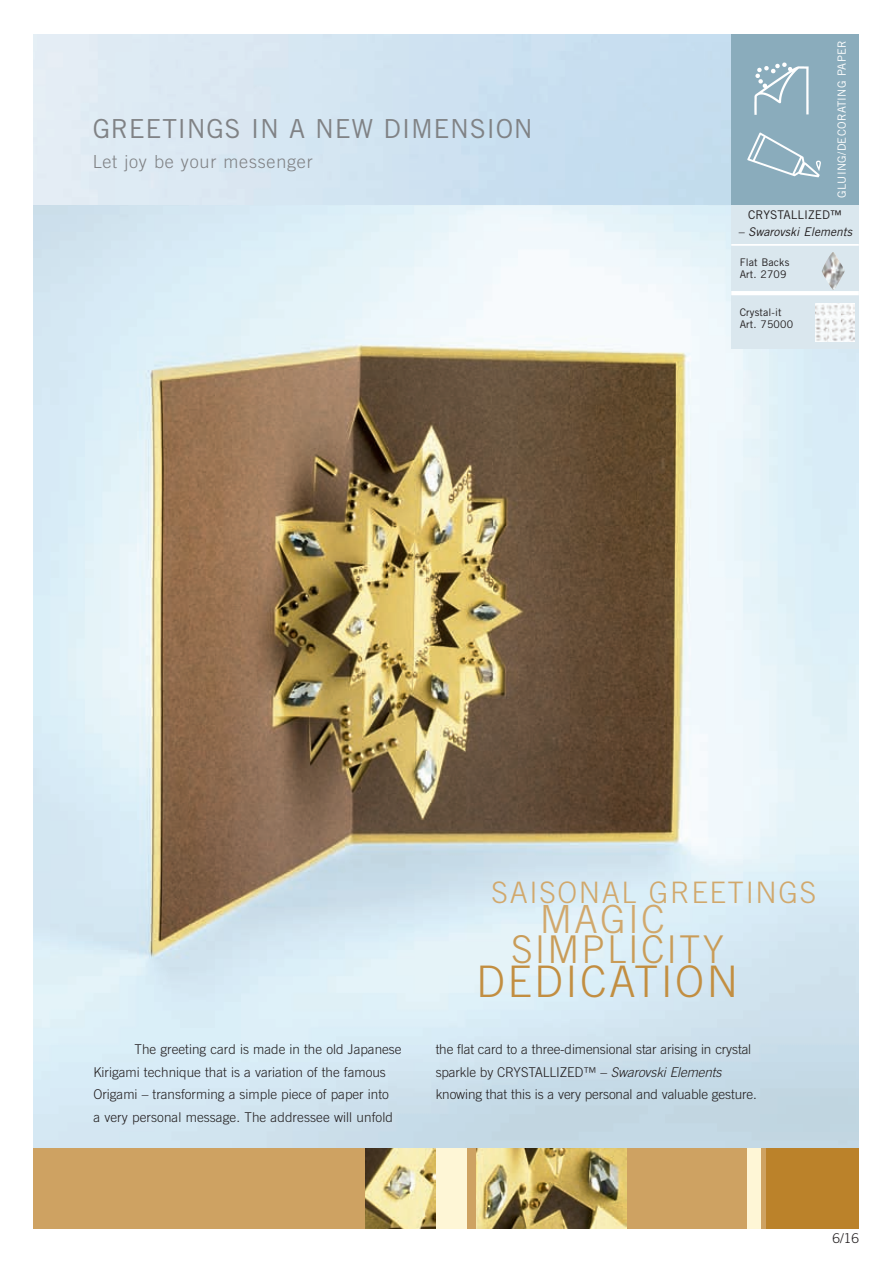
<style>
.page{position:relative;width:893px;height:1263px;background:#fff}
.page>*{position:absolute;margin:0;border:0;box-sizing:border-box;transform-origin:0 0}
.t1{font:300 43.5px "Trade Gothic";letter-spacing:.055em;color:#c28e41}
.t2{font:300 38.85px "Trade Gothic";letter-spacing:.055em;color:#d1a86c}
.t3{font:300 38.25px "Trade Gothic";letter-spacing:.055em;color:#c99c58}
.t4{font:300 29.55px "Trade Gothic";letter-spacing:.055em;color:#d1a86c}
.t5{font:26.25px "Trade Gothic";letter-spacing:.025em;color:#808285}
.t6{font:300 18px "Trade Gothic";letter-spacing:.045em;color:#808285}
.t7{font:300 13.5px/22.5px "Trade Gothic";color:#231f20}
.t8{font:italic 12px "Trade Gothic";color:#231f20}
.t9{font:12px "Trade Gothic";color:#231f20}
.t10{font:11.25px "Trade Gothic";letter-spacing:.03em;color:#fff}
.t11{font:10.5px/12px "Trade Gothic";letter-spacing:.01em;color:#231f20}
.s1{font-style:italic}
</style>
<div class="page">
<img style="left:34px;top:204px;width:825px;height:944px">
<div style="left:731px;top:221px;width:128px;height:128px;background:#dae7ee"></div>
<hr style="left:731px;top:242px;width:128px;height:4px;background:#f6f9fb">
<hr style="left:731px;top:291px;width:128px;height:4px;background:#fff">
<img style="left:822px;top:252px;width:23px;height:38px">
<div style="left:34px;top:1148px;width:825px;height:81px;background:#cea262"></div>
<img style="left:476px;top:1148px;width:150px;height:81px">
<div style="left:766px;top:1148px;width:93px;height:81px;background:#bb822a"></div>
<div style="left:747px;top:1148px;width:13px;height:81px;background:#fef6d6"></div>
<div style="left:731px;top:204px;width:128px;height:40px;background:#dae7ee"></div>
<img style="left:365px;top:1148px;width:70px;height:81px">
<div style="left:436px;top:1148px;width:30px;height:81px;background:#fef6d6"></div>
<img style="left:816px;top:304px;width:38px;height:38px">
<div style="left:731px;top:34px;width:128px;height:170px;background:#8aacbc"></div>
<img style="left:748px;top:133px;width:72px;height:44px">
<img style="left:755px;top:62px;width:53px;height:53px">
<h3 class="t5" style="left:93px;top:113px;width:442px">GREETINGS IN A NEW DIMENSION</h3>
<h3 class="t6" style="left:93px;top:151px;width:222px">Let joy be your messenger</h3>
<p class="t10" style="left:835px;top:198px;width:159px;rotate:-90deg">GLUING/DECORATING PAPER</p>
<p class="t9" style="left:748px;top:208px;width:95px">CRYSTALLIZED™</p>
<p class="t8" style="left:738px;top:224px;width:119px">– Swarovski Elements</p>
<p class="t11" style="left:740px;top:256px;width:51px">Flat Backs<br>Art. 2709</p>
<p class="t11" style="left:740px;top:306px;width:55px">Crystal-it<br>Art. 75000</p>
<h3 class="t4" style="left:492px;top:875px;width:326px">SAISONAL GREETINGS</h3>
<h2 class="t2" style="left:540px;top:896px;width:126px">MAGIC</h2>
<h3 class="t3" style="left:511px;top:927px;width:214px">SIMPLICITY</h3>
<h1 class="t1" style="left:476px;top:956px;width:263px">DEDICATION</h1>
<p class="t7" style="left:93px;top:1038px;width:310px;text-indent:41px">The greeting card is made in the old Japanese Kirigami technique that is a variation of the famous Origami – transforming a simple piece of paper into<br>a very personal message. The addressee will unfold</p>
<p class="t7" style="left:436px;top:1038px;width:323px">the flat card to a three-dimensional star arising in crystal sparkle by CRYSTALLIZED™ – <span class="s1">SwarovskiElements </span>knowing that this is a very personal and valuable gesture.</p>
<p class="t7" style="left:832px;top:1227px;width:28px">6/16</p>
</div>
